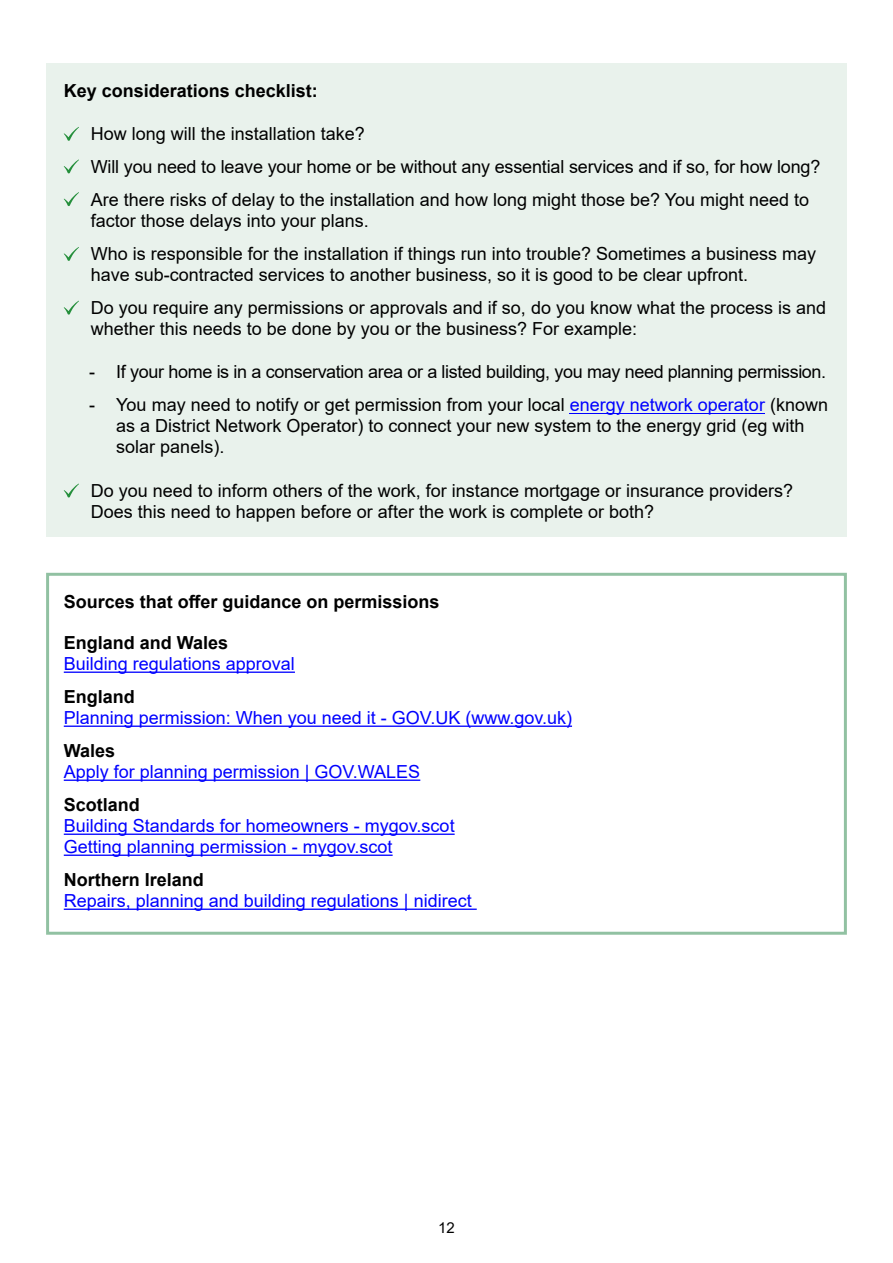
<style>
.page{position:relative;width:893px;height:1263px;background:#fff}
.page>*{position:absolute;margin:0;border:0;box-sizing:border-box;transform-origin:0 0}
.t1{font:18px/33px "Arial MT2";color:#000}
.t2{font:18px/21px "Arial MT2";color:#00f}
.t3{font:18px "Arial MT2";letter-spacing:-.02em;color:#000}
.t4{font:700 18px "Arial";color:#000}
.t5{font:18px "Arial Bold MT3";color:#000}
.t6{font:18px "Arial";color:#000}
.t7{font:18px "Arial";color:#00f}
.t8{font:15px "Arial";color:#000}
.s1{font-family:"Arial"}
.s2{color:#00f}
</style>
<div class="page">
<div style="left:46px;top:64px;width:801px;height:473px;background:#e9f2ec"></div>
<hr style="left:570px;top:413px;width:195px;height:1px;background:#00f">
<hr style="left:64px;top:671px;width:231px;height:2px;background:#00f">
<hr style="left:64px;top:725px;width:508px;height:2px;background:#00f">
<hr style="left:64px;top:779px;width:356px;height:2px;background:#00f">
<hr style="left:64px;top:833px;width:391px;height:2px;background:#00f">
<hr style="left:64px;top:854px;width:329px;height:2px;background:#00f">
<hr style="left:64px;top:908px;width:413px;height:2px;background:#00f">
<svg style="left:64px;top:127px;width:15px;height:14px"></svg>
<svg style="left:64px;top:159px;width:15px;height:15px"></svg>
<svg style="left:64px;top:192px;width:15px;height:14px"></svg>
<svg style="left:64px;top:247px;width:15px;height:14px"></svg>
<svg style="left:64px;top:301px;width:15px;height:14px"></svg>
<svg style="left:64px;top:484px;width:15px;height:14px"></svg>
<p class="t4" style="left:64px;top:78px;width:256px">Key considerations checklist:</p>
<p class="t6" style="left:91px;top:121px;width:276px">How long will the installation take?</p>
<p class="t1" style="left:91px;top:150px;width:731px">Will you need to leave your home or be without any essential services and if so, for how long?<br>Are there risks of delay to the installation and how long might those be? You might need to</p>
<p class="t1" style="left:91px;top:204px;width:727px">factor those delays into your plans.<br>Who is responsible for the installation if things run into trouble? Sometimes a business may</p>
<p class="t1" style="left:91px;top:258px;width:737px">have sub-contracted services to another business, so it is good to be clear upfront.<br>Do you require any permissions or approvals and if so, do you know what the process is and</p>
<p class="t1" style="left:91px;top:312px;width:548px">whether this needs to be done by you or the business? For example:</p>
<p class="t3" style="left:89px;top:359px;width:738px"><span class="s1">-</span> If your home is in a conservation area or a listed building, you may need planning permission.</p>
<p class="t1" style="left:116px;top:394px;width:713px;line-height:21px;text-indent:-27px"><span class="s1">-</span> You may need to notify or get permission from your local <span class="s2">energy network operator</span> (known as a District Network Operator) to connect your new system to the energy grid (eg with solar panels).</p>
<p class="t1" style="left:91px;top:480px;width:704px;line-height:21px">Do you need to inform others of the work, for instance mortgage or insurance providers?<br>Does this need to happen before or after the work is complete or both?</p>
<p class="t5" style="left:64px;top:589px;width:377px">Sources that offer guidance on permissions</p>
<p class="t4" style="left:64px;top:630px;width:166px">England and Wales</p>
<p class="t7" style="left:64px;top:651px;width:233px">Building regulations approval</p>
<p class="t4" style="left:64px;top:684px;width:73px">England</p>
<p class="t2" style="left:64px;top:707px;width:510px">Planning permission: When you need it - GOV.UK (www.gov.uk)</p>
<p class="t4" style="left:64px;top:738px;width:53px">Wales</p>
<p class="t2" style="left:64px;top:761px;width:358px">Apply for planning permission | GOV.WALES</p>
<p class="t4" style="left:64px;top:792px;width:78px">Scotland</p>
<p class="t2" style="left:64px;top:815px;width:392px">Building Standards for homeowners - mygov.scot<br>Getting planning permission - mygov.scot</p>
<p class="t4" style="left:64px;top:867px;width:142px">Northern Ireland</p>
<p class="t2" style="left:64px;top:890px;width:409px">Repairs, planning and building regulations | nidirect</p>
<p class="t8" style="left:438px;top:1218px;width:18px">12</p>
</div>
